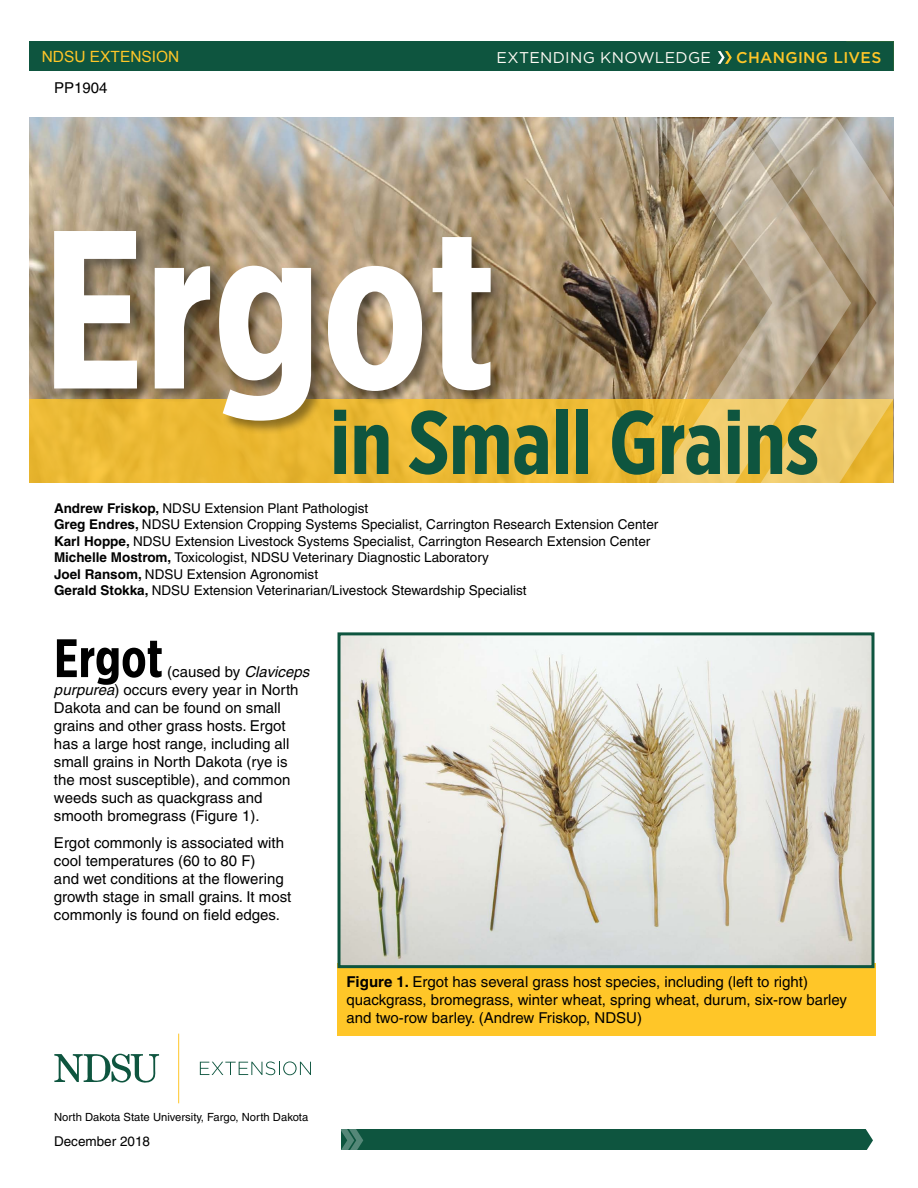
<style>
.page{position:relative;width:918px;height:1188px;background:#fff}
.page>*{position:absolute;margin:0;border:0;box-sizing:border-box;transform-origin:0 0}
.t1{font:700 225px "Gotham X Narrow";color:#fff}
.t2{font:700 90px "Gotham X Narrow";color:#0e553f}
.t3{font:700 54px "Gotham X Narrow";color:#000}
.t4{font:15.6px "Gotham";letter-spacing:.02em;color:#fffbf5}
.t5{font:500 15.6px "Gotham";letter-spacing:.02em;color:#ffc628}
.t6{font:15.45px "Arial";color:#ffc628}
.t7{font:15px/18px "Helvetica";color:#000}
.t8{font:13.5px/16.5px "Helvetica";color:#000}
.t9{font:11.25px "Helvetica";color:#000}
.s1{font-weight:700}
.s2{font-style:italic}
</style>
<div class="page">
<div style="left:338px;top:964px;width:538px;height:72px;background:#ffc628"></div>
<img style="left:29px;top:117px;width:864px;height:282px">
<div style="left:29px;top:399px;width:864px;height:84px;background:#ecba34"></div>
<svg style="left:654px;top:118px;width:104px;height:365px;background:#bda472"></svg>
<svg style="left:758px;top:118px;width:136px;height:365px;background:#bea87e"></svg>
<svg style="left:54px;top:1053px;width:105px;height:30px"></svg>
<hr style="left:178px;top:1034px;width:1px;height:69px;background:#ffc628">
<svg style="left:200px;top:1061px;width:111px;height:14px"></svg>
<div style="left:29px;top:41px;width:864px;height:30px;background:#0e553f"></div>
<svg style="left:718px;top:51px;width:14px;height:13px"></svg>
<div style="left:341px;top:1130px;width:533px;height:20px;background:#0e553f"></div>
<svg style="left:341px;top:1129px;width:22px;height:21px"></svg>
<svg style="left:862px;top:1129px;width:12px;height:21px"></svg>
<div style="left:52px;top:229px;width:453px;height:206px;background:#000;opacity:.4"></div>
<img style="left:342px;top:636px;width:528px;height:328px">
<div style="left:338px;top:632px;width:536px;height:336px;border:3px solid #0e553f"></div>
<p class="t6" style="left:42px;top:47px;width:139px">NDSU EXTENSION</p>
<p class="t4" style="left:497px;top:47px;width:216px">EXTENDING KNOWLEDGE</p>
<p class="t5" style="left:736px;top:47px;width:147px">CHANGING LIVES</p>
<p class="t7" style="left:54px;top:78px;width:55px">PP1904</p>
<h1 class="t1" style="left:42px;top:171px;width:456px">Ergot</h1>
<h2 class="t2" style="left:330px;top:387px;width:490px">in Small Grains</h2>
<p class="t8" style="left:54px;top:500px;width:606px"><span class="s1">Andrew Friskop,</span> NDSU Extension Plant Pathologist<br><span class="s1">Greg Endres,</span> NDSU Extension Cropping Systems Specialist, Carrington Research Extension Center <span class="s1">Karl Hoppe,</span> NDSU Extension Livestock Systems Specialist, Carrington Research Extension Center <span class="s1">Michelle Mostrom,</span> Toxicologist, NDSU Veterinary Diagnostic Laboratory<br><span class="s1">Joel Ransom,</span> NDSU Extension Agronomist<br><span class="s1">Gerald Stokka,</span> NDSU Extension Veterinarian/Livestock Stewardship Specialist</p>
<h3 class="t3" style="left:54px;top:625px;width:111px">Ergot</h3>
<p class="t7" style="left:54px;top:663px;width:257px;text-indent:113px">(caused by <span class="s2">Claviceps purpurea</span>) occurs every year in North<br>Dakota and can be found on small grains and other grass hosts. Ergot has a large host range, including all small grains in North Dakota (rye is the most susceptible), and common weeds such as quackgrass and smooth bromegrass (Figure 1).</p>
<p class="t7" style="left:54px;top:834px;width:239px">Ergot commonly is associated with cool temperatures (60 to 80 F)<br>and wet conditions at the flowering growth stage in small grains. It most commonly is found on field edges.</p>
<p class="t9" style="left:54px;top:1110px;width:256px">North Dakota State University, Fargo, North Dakota</p>
<p class="t8" style="left:54px;top:1133px;width:98px">December 2018</p>
<p class="t7" style="left:346px;top:973px;width:502px"><span class="s1">Figure 1.</span> Ergot has several grass host species, including (left to right) quackgrass, bromegrass, winter wheat, spring wheat, durum, six-row barley and two-row barley. (Andrew Friskop, NDSU)</p>
</div>
